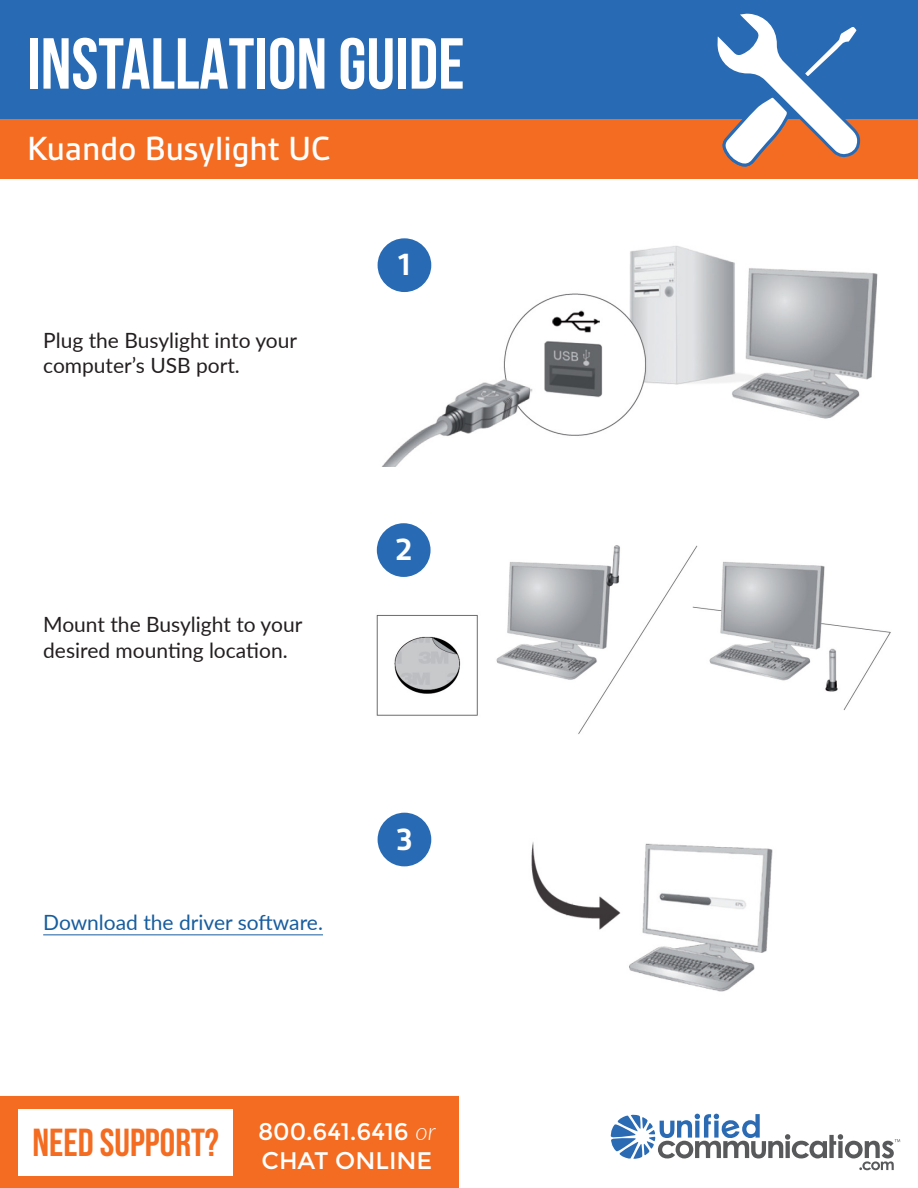
<style>
.page{position:relative;width:918px;height:1188px;background:#fff}
.page>*{position:absolute;margin:0;border:0;box-sizing:border-box;transform-origin:0 0}
.t1{font:700 72px "Bebas Neue";color:#fff}
.t2{font:700 39px "Bebas Neue";color:#f36c21}
.t3{font:500 36px "Gesta";color:#fff}
.t4{font:700 33px "Gesta";color:#fff}
.t5{font:24px "Montserrat";color:#fff}
.t6{font:21px/25.2px "Lato";color:#231f20}
.t7{font:21px "Lato";color:#175d9e}
.s1{font-family:"Lato";font-weight:300;font-style:italic}
</style>
<div class="page">
<div style="left:0;top:1095px;width:459px;height:93px;background:#f36c21"></div>
<div style="left:18px;top:1110px;width:215px;height:66px;background:#fff"></div>
<svg style="left:610px;top:1114px;width:290px;height:56px"></svg>
<div style="left:0;top:112px;width:918px;height:67px;background:#f36c21"></div>
<div style="left:0;top:0;width:918px;height:118px;background:#286bb4"></div>
<svg style="left:713px;top:13px;width:149px;height:154px"></svg>
<img style="left:377px;top:239px;width:501px;height:227px">
<img style="left:376px;top:545px;width:515px;height:189px">
<img style="left:531px;top:842px;width:242px;height:150px">
<div style="left:378px;top:238px;width:53px;height:54px;background:#286bb4;border-radius:50%"></div>
<hr style="left:43px;top:934px;width:280px;height:1px;background:#175d9e">
<div style="left:357px;top:523px;width:74px;height:64px;background:#fff"></div>
<div style="left:377px;top:523px;width:54px;height:54px;background:#286bb4;border-radius:50%"></div>
<div style="left:378px;top:813px;width:53px;height:53px;background:#286bb4;border-radius:50%"></div>
<p class="t1" style="left:27px;top:24px;width:439px">INSTALLATION GUIDE</p>
<p class="t3" style="left:27px;top:129px;width:305px">Kuando Busylight UC</p>
<p class="t6" style="left:43px;top:326px;width:256px">Plug the Busylight into your computer’s USB port.</p>
<p class="t6" style="left:43px;top:611px;width:261px">Mount the Busylight to your desired mounting location.</p>
<p class="t7" style="left:43px;top:907px;width:281px">Download the driver software.</p>
<p class="t4" style="left:398px;top:247px;width:14px">1</p>
<p class="t4" style="left:395px;top:532px;width:19px">2</p>
<p class="t4" style="left:396px;top:821px;width:17px">3</p>
<p class="t2" style="left:32px;top:1121px;width:188px">NEED SUPPORT?</p>
<p class="t5" style="left:258px;top:1118px;width:179px">800.641.6416 <span class="s1">or</span></p>
<p class="t5" style="left:261px;top:1146px;width:172px">CHAT ONLINE</p>
</div>
